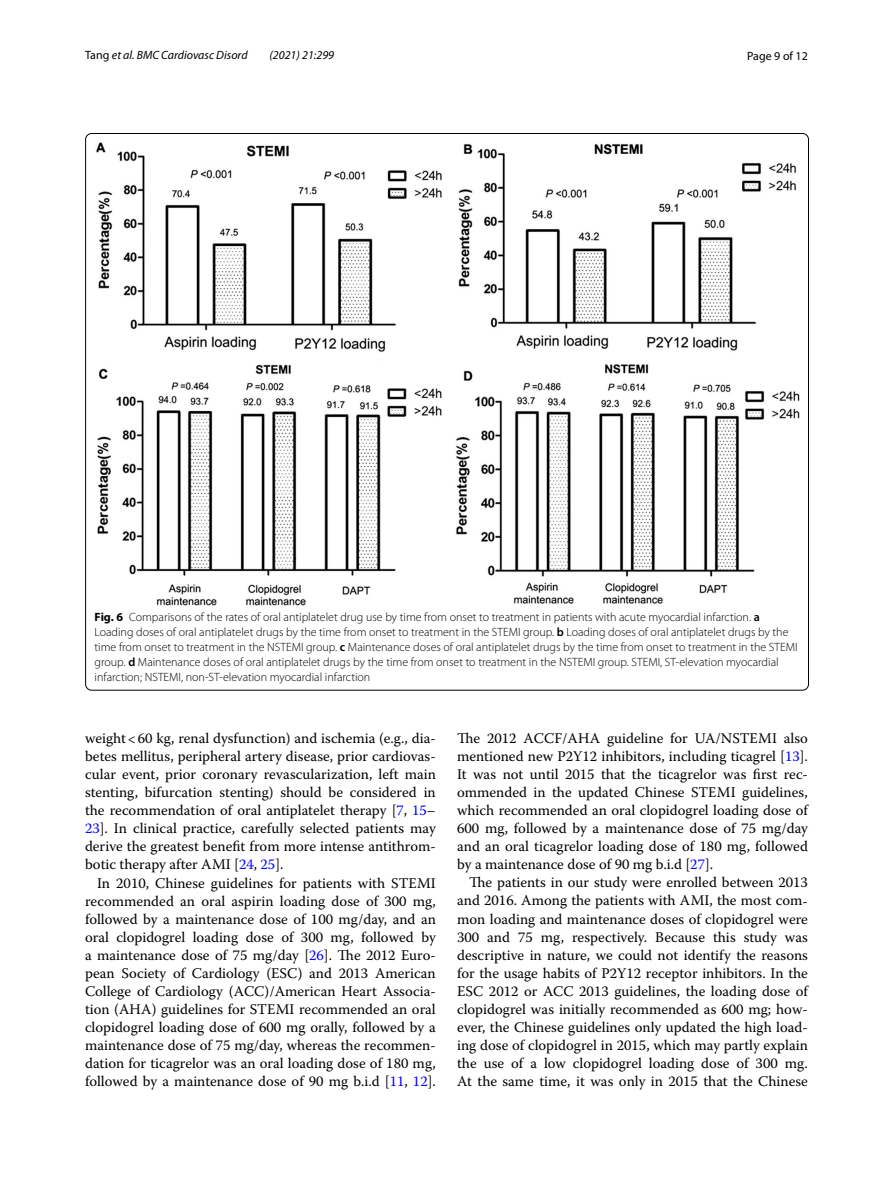
<style>
.page{position:relative;width:893px;height:1187px;background:#fff}
.page>*{position:absolute;margin:0;border:0;box-sizing:border-box;transform-origin:0 0}
.t1{font:14.7px/18px "Warnock Pro";color:#000;text-align:justify}
.t2{font:300 12px/15px "Myriad Pro";color:#000}
.t3{font:italic 12px "Myriad Pro";color:#000}
.t4{font:12px "Myriad Pro";color:#000}
.s1{font-style:normal}
.s2{font-weight:700}
.s3{font-weight:600}
.s4{color:#00f}
</style>
<div class="page">
<img style="left:96px;top:142px;width:704px;height:463px">
<p class="t3" style="left:85px;top:48px;width:164px"><span class="s1">Tang</span> et al. BMC Cardiovasc Disord</p>
<p class="t3" style="left:270px;top:48px;width:66px">(2021) 21:299</p>
<p class="t4" style="left:747px;top:48px;width:62px">Page 9 of 12</p>
<p class="t2" style="left:95px;top:609px;width:704px"><span class="s2">Fig. 6</span> Comparisons of the rates of oral antiplatelet drug use by time from onset to treatment in patients with acute myocardial infarction. <span class="s3">a </span>Loading doses of oral antiplatelet drugs by the time from onset to treatment in the STEMI group. <span class="s3">b</span> Loading doses of oral antiplatelet drugs by the time from onset to treatment in the NSTEMI group. <span class="s3">c</span> Maintenance doses of oral antiplatelet drugs by the time from onset to treatment in the STEMI group. <span class="s3">d</span> Maintenance doses of oral antiplatelet drugs by the time from onset to treatment in the NSTEMI group. STEMI, ST-elevation myocardial infarction; NSTEMI, non-ST-elevation myocardial infarction</p>
<p class="t1" style="left:85px;top:729px;width:352px">weight&lt;60 kg, renal dysfunction) and ischemia (e.g., dia&shy;betes mellitus, peripheral artery disease, prior cardiovas&shy;cular event, prior coronary revascularization, left main stenting, bifurcation stenting) should be considered in the recommendation of oral antiplatelet therapy [<span class="s4">7</span>, <span class="s4">15</span>– <span class="s4">23</span>]. In clinical practice, carefully selected patients may derive the greatest benefit from more intense antithrom&shy;botic therapy after AMI [<span class="s4">24</span>, <span class="s4">25</span>].</p>
<p class="t1" style="left:85px;top:873px;width:352px;text-indent:12px">In 2010, Chinese guidelines for patients with STEMI recommended an oral aspirin loading dose of 300 mg, followed by a maintenance dose of 100 mg/day, and an oral clopidogrel loading dose of 300 mg, followed by a maintenance dose of 75 mg/day [<span class="s4">26</span>]. The 2012 Euro&shy;pean Society of Cardiology (ESC) and 2013 American College of Cardiology (ACC)/American Heart Associa&shy;tion (AHA) guidelines for STEMI recommended an oral clopidogrel loading dose of 600 mg orally, followed by a maintenance dose of 75 mg/day, whereas the recommen&shy;dation for ticagrelor was an oral loading dose of 180 mg, followed by a maintenance dose of 90 mg b.i.d [<span class="s4">11</span>, <span class="s4">12</span>].</p>
<p class="t1" style="left:457px;top:729px;width:352px">The 2012 ACCF/AHA guideline for UA/NSTEMI also mentioned new P2Y12 inhibitors, including ticagrel [<span class="s4">13</span>].<br>It was not until 2015 that the ticagrelor was first rec&shy;ommended in the updated Chinese STEMI guidelines, which recommended an oral clopidogrel loading dose of 600 mg, followed by a maintenance dose of 75 mg/day and an oral ticagrelor loading dose of 180 mg, followed by a maintenance dose of 90 mg b.i.d [<span class="s4">27</span>].</p>
<p class="t1" style="left:457px;top:873px;width:352px;text-indent:12px">The patients in our study were enrolled between 2013 and 2016. Among the patients with AMI, the most com&shy;mon loading and maintenance doses of clopidogrel were 300 and 75 mg, respectively. Because this study was descriptive in nature, we could not identify the reasons for the usage habits of P2Y12 receptor inhibitors. In the ESC 2012 or ACC 2013 guidelines, the loading dose of clopidogrel was initially recommended as 600 mg; how&shy;ever, the Chinese guidelines only updated the high load&shy;ing dose of clopidogrel in 2015, which may partly explain the use of a low clopidogrel loading dose of 300 mg.<br>At the same time, it was only in 2015 that the Chinese</p>
</div>
